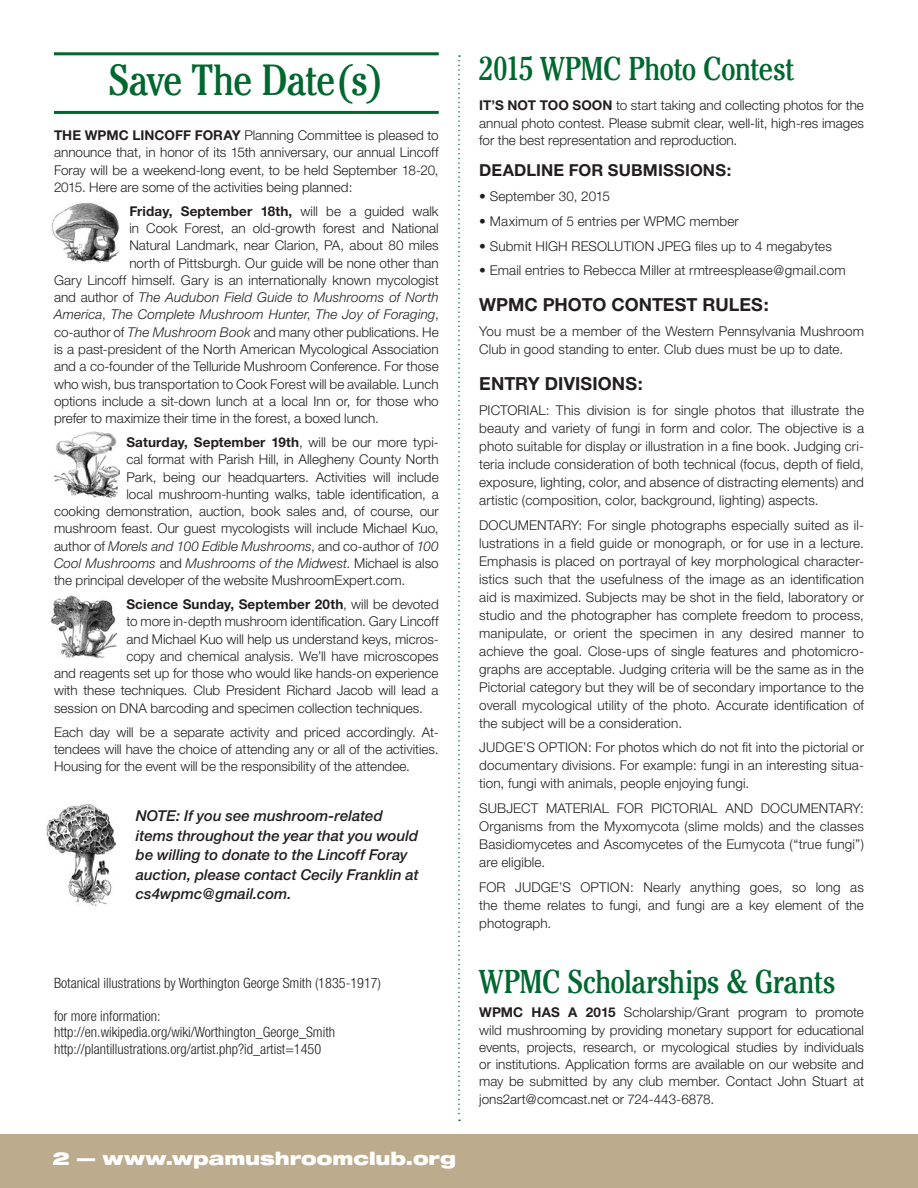
<style>
.page{position:relative;width:918px;height:1188px;background:#fff}
.page>*{position:absolute;margin:0;border:0;box-sizing:border-box;transform-origin:0 0}
.t1{font:condensed 43.5px "Cheltenham";letter-spacing:-.02em;color:#00672f}
.t2{font:condensed 33px "Cheltenham";letter-spacing:-.02em;color:#00672f}
.t3{font:700 18px "Helvetica Neue";color:#231f20}
.t4{font:900 expanded 18px "Helvetica Neue";color:#fff}
.t5{font:700 16.5px "Helvetica Neue";letter-spacing:.01em;color:#231f20}
.t6{font:italic 500 15px/19.5px "Helvetica Neue";color:#231f20}
.t7{font:300 condensed 14.25px/16.5px "Helvetica Neue";color:#231f20}
.t8{font:300 13.5px/18px "Helvetica Neue";color:#231f20;text-align:justify}
.t9{font:italic 300 13.5px "Helvetica Neue";letter-spacing:.01em;color:#231f20}
.t10{font:700 13.5px "Helvetica Neue";letter-spacing:.01em;color:#231f20}
.s1{font-weight:700}
.s2{font-weight:300}
.s3{font-style:normal}
.s4{font-style:italic}
</style>
<div class="page">
<div style="left:0;top:1134px;width:918px;height:54px;background:#bdab8e"></div>
<svg style="left:458px;top:55px;width:2px;height:1066px"></svg>
<hr style="left:54px;top:52px;width:385px;height:3px;background:#00672f">
<hr style="left:54px;top:111px;width:385px;height:3px;background:#00672f">
<img style="left:52px;top:595px;width:65px;height:62px">
<img style="left:46px;top:804px;width:70px;height:101px">
<img style="left:53px;top:431px;width:67px;height:67px">
<img style="left:52px;top:202px;width:67px;height:62px">
<h1 class="t1" style="left:108px;top:54px;width:276px">Save The Date(s)</h1>
<h2 class="t2" style="left:479px;top:49px;width:317px">2015 WPMC Photo Contest</h2>
<p class="t8" style="left:479px;top:97px;width:386px;line-height:17.2px"><span class="s1">IT’S NOT TOO SOO N</span> to start taking and collecting photos for the annual photo contest. Please submit clear, well-lit, high-res images for the best representation and reproduction.</p>
<p class="t5" style="left:479px;top:160px;width:254px">DEADLINE FOR SUBMISSIONS:</p>
<p class="t8" style="left:479px;top:187px;width:132px">• September 30, 2015</p>
<p class="t8" style="left:479px;top:212px;width:261px">• Maximum of 5 entries per WPMC member</p>
<p class="t8" style="left:479px;top:237px;width:65px">• Submit high</p>
<p class="t8" style="left:572px;top:237px;width:10px">resolution</p>
<p class="t8" style="left:658px;top:237px;width:175px">JPEG files up to 4 megabytes</p>
<p class="t8" style="left:479px;top:261px;width:368px">• Email entries to Rebecca Miller at rmtreesplease@gmail.com</p>
<h3 class="t3" style="left:479px;top:294px;width:291px">WPMC PHOTO CONTEST RU LES:</h3>
<p class="t8" style="left:479px;top:322px;width:386px">You must be a member of the Western Pennsylvania Mushroom<br>Club in good standing to enter. Club dues must be up to date.</p>
<h3 class="t3" style="left:479px;top:373px;width:165px">ENTRY DIVISIONS:</h3>
<p class="t8" style="left:479px;top:401px;width:17px">Pictorial</p>
<p class="t8" style="left:54px;top:127px;width:386px;line-height:17.2px;text-indent:141px"><span class="s1">FO RAY</span> Planning Committee is pleased to announce that, in honor of its 15th anniversary, our annual Lincoff Foray will be a weekend-long event, to be held September 18-20, 2015. Here are some of the activities being planned:</p>
<p class="t10" style="left:129px;top:203px;width:311px">FRIDAY, SEPTEMBER 18TH, <span class="s2">will be a guided walk</span></p>
<p class="t8" style="left:129px;top:219px;width:311px">in Cook Forest, an old-growth forest and National</p>
<p class="t8" style="left:129px;top:236px;width:311px">Natural Landmark, near Clarion, PA, about 80 miles</p>
<p class="t8" style="left:129px;top:254px;width:311px">north of Pittsburgh. Our guide will be none other than</p>
<p class="t8" style="left:54px;top:271px;width:386px">Gary Lincoff himself. Gary is an internationally known mycologist</p>
<p class="t9" style="left:54px;top:289px;width:386px"><span class="s3">and author of</span> The Audubon Field Guide to Mushrooms of North</p>
<p class="t9" style="left:54px;top:307px;width:386px">America<span class="s3">,</span> The Complete Mushroom Hunter<span class="s3">,</span> The Joy of Foraging<span class="s3">,</span></p>
<p class="t8" style="left:54px;top:323px;width:386px">co-author of <span class="s4">The Mushroom Book</span> and many other publications. He</p>
<p class="t8" style="left:54px;top:340px;width:386px">is a past-president of the North American Mycological Association</p>
<p class="t8" style="left:54px;top:357px;width:386px">and a co-founder of the Telluride Mushroom Conference. For those</p>
<p class="t8" style="left:54px;top:374px;width:386px">who wish, bus transportation to Cook Forest will be available. Lunch</p>
<p class="t8" style="left:54px;top:392px;width:386px">options include a sit-down lunch at a local Inn or, for those who</p>
<p class="t8" style="left:54px;top:409px;width:326px">prefer to maximize their time in the forest, a boxed lunch.</p>
<p class="t10" style="left:126px;top:434px;width:314px">SATURDAY, SEPTEMBER 19TH<span class="s2">, will be our more typi-</span></p>
<p class="t8" style="left:126px;top:450px;width:314px">cal format with Parish Hill, in Allegheny County North</p>
<p class="t8" style="left:126px;top:467px;width:314px">Park, being our headquarters. Activities will include</p>
<p class="t8" style="left:126px;top:485px;width:314px">local mushroom-hunting walks, table identification, a</p>
<p class="t8" style="left:54px;top:502px;width:386px">cooking demonstration, auction, book sales and, of course, our</p>
<p class="t8" style="left:54px;top:519px;width:386px">mushroom feast. Our guest mycologists will include Michael Kuo,</p>
<p class="t9" style="left:54px;top:538px;width:386px"><span class="s3">author of</span> Morels and 100 Edible Mushrooms<span class="s3">, and co-author of</span> 100</p>
<p class="t9" style="left:54px;top:555px;width:386px">Cool Mushrooms <span class="s3">and</span> Mushrooms of the Midwest<span class="s3">. Michael is also</span></p>
<p class="t8" style="left:54px;top:571px;width:353px">the principal developer of the website MushroomExpert.com.</p>
<p class="t10" style="left:126px;top:596px;width:314px">SCIENCE SUNDAY, SEPTEMBER 20TH<span class="s2">, will be devoted</span></p>
<p class="t8" style="left:126px;top:612px;width:314px">to more in-depth mushroom identification. Gary Lincoff</p>
<p class="t8" style="left:126px;top:629px;width:314px">and Michael Kuo will help us understand keys, micros-</p>
<p class="t8" style="left:126px;top:647px;width:314px">copy and chemical analysis. We’ll have microscopes</p>
<p class="t8" style="left:54px;top:664px;width:386px">and reagents set up for those who would like hands-on experience</p>
<p class="t8" style="left:54px;top:681px;width:386px">with these techniques. Club President Richard Jacob will lead a</p>
<p class="t8" style="left:54px;top:698px;width:370px">session on DNA barcoding and specimen collection techniques.</p>
<p class="t8" style="left:54px;top:723px;width:386px;line-height:17.2px">Each day will be a separate activity and priced accordingly. At&shy;tendees will have the choice of attending any or all of the activities.<br>Housing for the event will be the responsibility of the attendee.</p>
<p class="t6" style="left:136px;top:806px;width:284px">NOTE: If you see mushroom-related items throughout the year that you would be willing to donate to the Lincoff Foray auction, please contact Cecily Franklin at cs4wpmc@gmail.com.</p>
<p class="t10" style="left:54px;top:127px;width:121px">THE WPMC LI NCOFF</p>
<p class="t8" style="left:479px;top:401px;width:386px;text-indent:66px">: This division is for single photos that illustrate the beauty and variety of fungi in form and color. The objective is a photo suitable for display or illustration in a fine book. Judging cri&shy;teria include consideration of both technical (focus, depth of field, exposure, lighting, color, and absence of distracting elements) and artistic (composition, color, background, lighting) aspects.</p>
<p class="t8" style="left:479px;top:516px;width:20px">Documentary</p>
<p class="t8" style="left:479px;top:516px;width:386px;text-indent:99px">: For single photographs especially suited as il&shy;lustrations in a field guide or monograph, or for use in a lecture.<br>Emphasis is placed on portrayal of key morphological character&shy;istics such that the usefulness of the image as an identification aid is maximized. Subjects may be shot in the field, laboratory or studio and the photographer has complete freedom to process, manipulate, or orient the specimen in any desired manner to achieve the goal. Close-ups of single features and photomicro&shy;graphs are acceptable. Judging criteria will be the same as in the Pictorial category but they will be of secondary importance to the overall mycological utility of the photo. Accurate identification of the subject will be a consideration.</p>
<p class="t8" style="left:479px;top:738px;width:17px">Judge</p>
<p class="t8" style="left:523px;top:738px;width:35px">’s Option</p>
<p class="t8" style="left:479px;top:738px;width:386px;text-indent:109px">: For photos which do not fit into the pictorial or documentary divisions. For example: fungi in an interesting situa&shy;tion, fungi with animals, people enjoying fungi.</p>
<p class="t8" style="left:479px;top:799px;width:18px">Subject</p>
<p class="t8" style="left:546px;top:799px;width:9px">material</p>
<p class="t8" style="left:617px;top:799px;width:10px">for</p>
<p class="t8" style="left:651px;top:799px;width:9px">pictorial</p>
<p class="t8" style="left:725px;top:799px;width:11px">and</p>
<p class="t8" style="left:761px;top:799px;width:11px">documentary</p>
<p class="t8" style="left:479px;top:799px;width:386px;text-indent:381px">:<br>Organisms from the Myxomycota (slime molds) and the classes Basidiomycetes and Ascomycetes of the Eumycota (“true fungi”) are eligible.</p>
<p class="t8" style="left:479px;top:878px;width:18px">For</p>
<p class="t8" style="left:515px;top:878px;width:17px">Judge</p>
<p class="t8" style="left:559px;top:878px;width:41px">’s Option</p>
<p class="t8" style="left:479px;top:878px;width:386px;text-indent:151px">: Nearly anything goes, so long as the theme relates to fungi, and fungi are a key element of the photograph.</p>
<h2 class="t2" style="left:479px;top:962px;width:358px">WPMC Scholarships &amp; Grants</h2>
<p class="t8" style="left:479px;top:1004px;width:386px;line-height:17.2px"><span class="s1">WPMC HAS A 2015</span> Scholarship/Grant program to promote wild mushrooming by providing monetary support for educational events, projects, research, or mycological studies by individuals or institutions. Application forms are available on our website and may be submitted by any club member. Contact John Stuart at jons2art@comcast.net or 724-443-6878.</p>
<p class="t7" style="left:54px;top:974px;width:328px">Botanical illustrations by Worthington George Smith (1835-1917)</p>
<p class="t7" style="left:54px;top:1007px;width:283px">for more information: http://en.wikipedia.org/wiki/Worthington_George_Smith http://plantillustrations.org/artist.php?id_artist=1450</p>
<h3 class="t4" style="left:52px;top:1147px;width:405px">2 — www.wpamushroomclub.org</h3>
</div>
